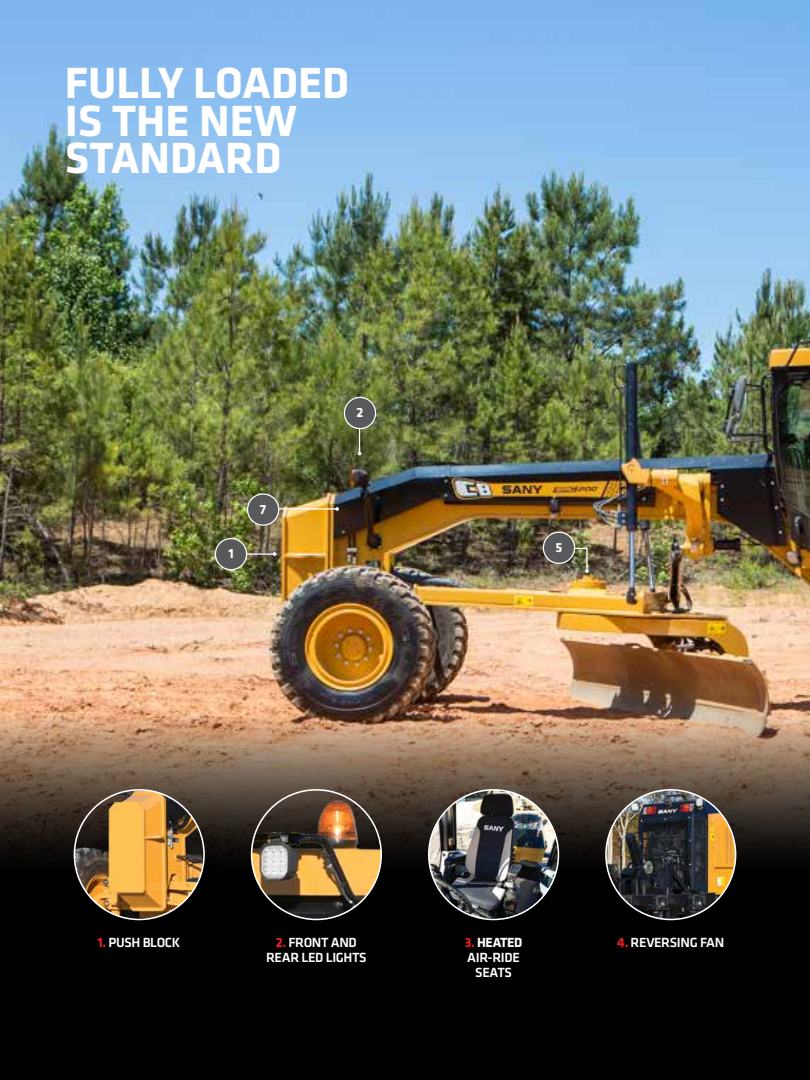
<style>
.page{position:relative;width:810px;height:1080px;background:#fff}
.page>*{position:absolute;margin:0;border:0;box-sizing:border-box;transform-origin:0 0}
.t1{font:700 45.25px/37.8px "Klavika";color:#fff}
.t2{font:500 13.75px/15px "Klavika";letter-spacing:-.025em;color:#fff;text-align:center}
.t3{font:700 13.75px "Klavika";color:#fff}
.s1{font-weight:700;color:#ed1d24}
.s2{font-weight:700}
</style>
<div class="page">
<img style="left:0;top:0;width:810px;height:616px">
<img style="left:0;top:616px;width:810px;height:464px">
<hr style="left:273px;top:508px;width:64px;height:2px;background:#fff">
<svg style="left:335px;top:507px;width:4px;height:4px"></svg>
<svg style="left:542px;top:547px;width:47px;height:26px"></svg>
<svg style="left:358px;top:429px;width:3px;height:26px"></svg>
<hr style="left:245px;top:553px;width:30px;height:2px;background:#fff">
<div style="left:215px;top:539px;width:32px;height:31px;background:#58595b;border-radius:50%"></div>
<div style="left:215px;top:538px;width:32px;height:32px;border:1px solid #fff;border-radius:50%"></div>
<div style="left:248px;top:494px;width:31px;height:31px;background:#58595b;border-radius:50%"></div>
<div style="left:247px;top:493px;width:32px;height:33px;border:1px solid #fff;border-radius:50%"></div>
<div style="left:543px;top:532px;width:32px;height:31px;background:#58595b;border-radius:50%"></div>
<div style="left:543px;top:532px;width:32px;height:32px;border:1px solid #fff;border-radius:50%"></div>
<div style="left:344px;top:397px;width:32px;height:32px;background:#58595b;border-radius:50%"></div>
<div style="left:344px;top:397px;width:32px;height:32px;border:1px solid #fff;border-radius:50%"></div>
<img style="left:429px;top:790px;width:128px;height:128px">
<img style="left:252px;top:790px;width:129px;height:129px;border-radius:65px">
<img style="left:606px;top:790px;width:130px;height:129px;border-radius:65px">
<img style="left:74px;top:790px;width:128px;height:128px">
<h1 class="t1" style="left:65px;top:65px;width:286px">FULLY LOADED<br>IS THE NEW<br>STANDARD</h1>
<p class="t3" style="left:228px;top:546px;width:7px">1</p>
<p class="t3" style="left:260px;top:502px;width:8px">7</p>
<p class="t3" style="left:357px;top:405px;width:8px">2</p>
<p class="t3" style="left:556px;top:540px;width:8px">5</p>
<p class="t2" style="left:98px;top:935px;width:84px"><span class="s1">1.</span> PUSH BLOCK</p>
<p class="t2" style="left:266px;top:935px;width:102px"><span class="s1">2.</span> FRONT AND<br>REAR LED LIGHTS</p>
<p class="t2" style="left:465px;top:935px;width:59px"><span class="s1">3.</span> <span class="s2">HEATED<br></span>AIR-RIDE<br>SEATS</p>
<p class="t2" style="left:617px;top:935px;width:109px"><span class="s1">4.</span> REVERSING FAN</p>
</div>
